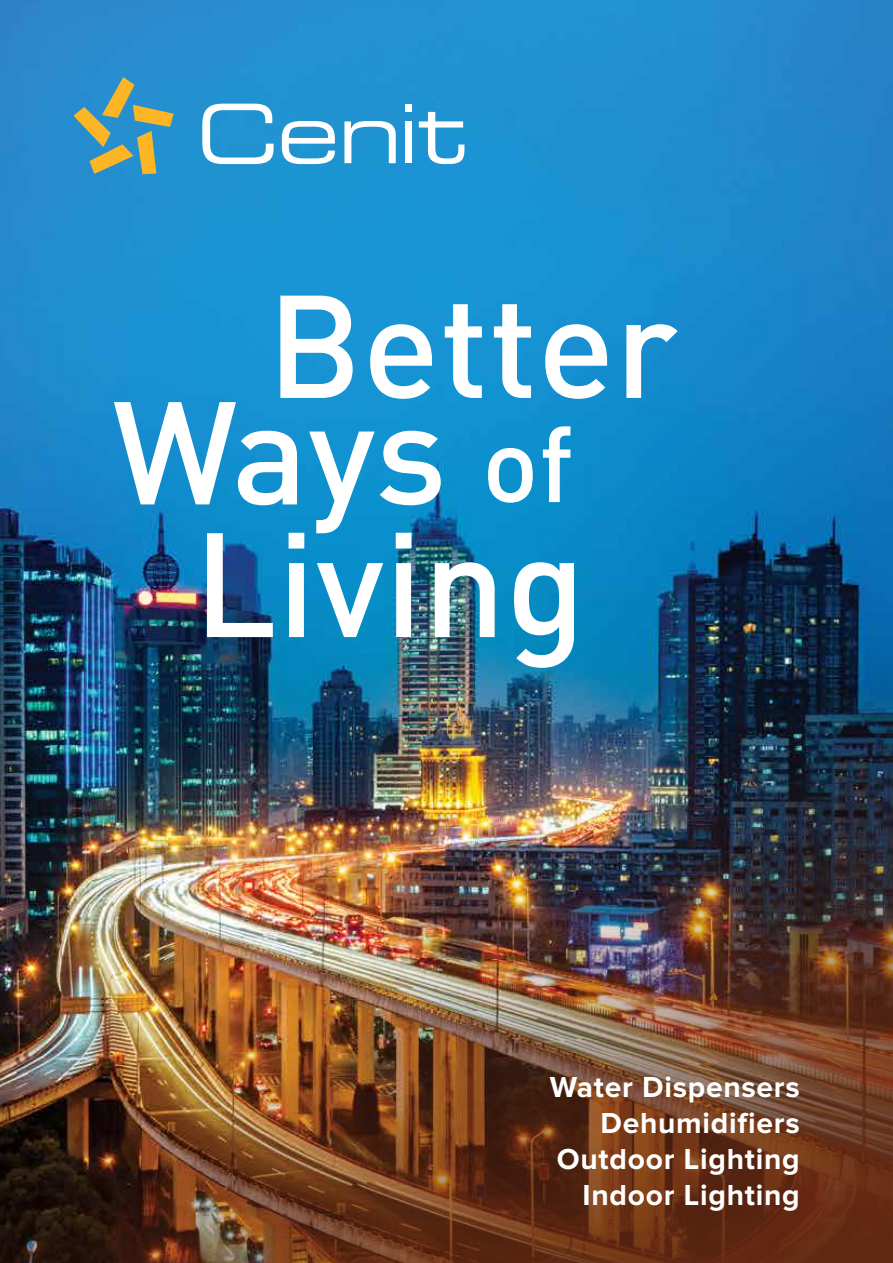
<style>
.page{position:relative;width:893px;height:1263px;background:#fff}
.page>*{position:absolute;margin:0;border:0;box-sizing:border-box;transform-origin:0 0}
.t1{font:500 145.8px "DIN";color:#fff}
.t2{font:500 143.7px "DIN";color:#fff}
.t3{font:700 30px/36px "Proxima Nova";letter-spacing:.025em;color:#fff;text-align:right}
.s1{font-size:105.6px}
</style>
<div class="page">
<img style="left:0;top:0;width:893px;height:640px">
<img style="left:0;top:640px;width:893px;height:623px">
<svg style="left:73px;top:77px;width:101px;height:97px;background:#64999d"></svg>
<svg style="left:202px;top:104px;width:72px;height:60px"></svg>
<svg style="left:282px;top:121px;width:53px;height:43px"></svg>
<svg style="left:344px;top:121px;width:52px;height:42px"></svg>
<div style="left:405px;top:121px;width:7px;height:42px;background:#fff"></div>
<div style="left:405px;top:104px;width:7px;height:8px;background:#fff"></div>
<svg style="left:419px;top:112px;width:45px;height:52px"></svg>
<h2 class="t2" style="left:267px;top:254px;width:412px">Better</h2>
<h2 class="t2" style="left:112px;top:361px;width:462px">Ways <span class="s1">of</span></h2>
<h1 class="t1" style="left:193px;top:491px;width:394px">Living</h1>
<p class="t3" style="left:550px;top:1070px;width:252px">Water Dispensers<br>Dehumidifiers<br>Outdoor Lighting<br>Indoor Lighting</p>
</div>
